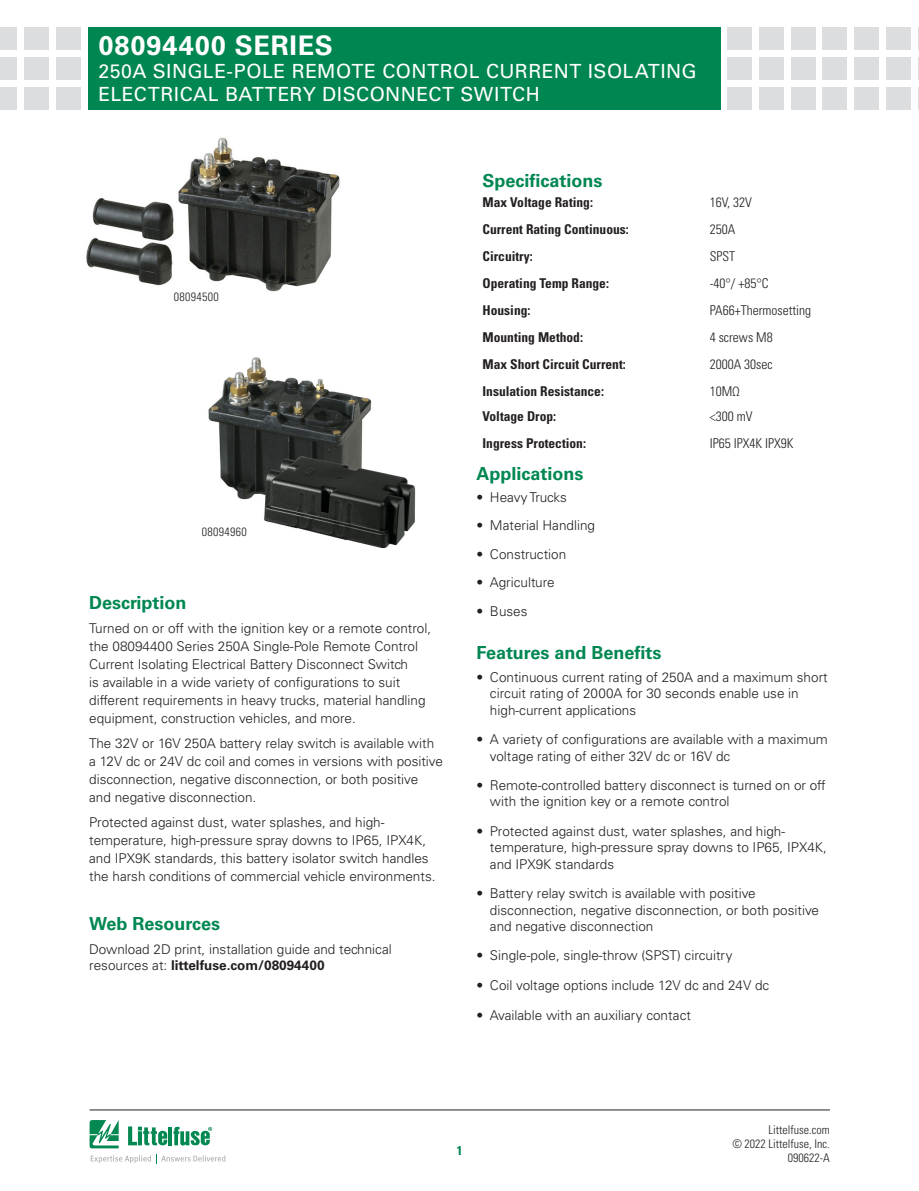
<style>
.page{position:relative;width:919px;height:1191px;background:#fff}
.page>*{position:absolute;margin:0;border:0;box-sizing:border-box;transform-origin:0 0}
.Head_Large{font:700 27px "Univers LT Std";letter-spacing:.035em;color:#fff}
.Head_Large-2{font:19.5px/23.4px "Univers LT Std";letter-spacing:.02em;color:#fff}
.Green_Subheads{font:700 18px "Univers LT Std";color:#008751}
.Body_text{font:700 18px "Univers LT Std";color:#008751}
.Body_text-2{font:300 13.5px/18px "Univers LT Std";color:#231f20}
.段落样式1{font:700 condensed 13.5px "Univers LT Std";color:#231f20}
.段落样式1-2{font:300 condensed 13.5px "Univers LT Std";color:#231f20}
.t1{font:700 condensed 12.75px "Univers LT Std";color:#008751}
.Chart_Body{font:300 condensed 12px/14.2px "Univers LT Std";color:#231f20;text-align:right}
.Chart_Body-2{font:300 condensed 12px "Univers LT Std";letter-spacing:.025em;color:#231f20}
.s1{font-weight:700}
</style>
<div class="page">
<div style="left:56px;top:27px;width:25px;height:23px;background:#dcdddf"></div>
<div style="left:56px;top:57px;width:25px;height:23px;background:#dcdddf"></div>
<div style="left:56px;top:87px;width:25px;height:22px;background:#dcdddf"></div>
<div style="left:24px;top:27px;width:25px;height:23px;background:#dcdddf"></div>
<div style="left:24px;top:57px;width:25px;height:23px;background:#dcdddf"></div>
<div style="left:24px;top:87px;width:25px;height:22px;background:#dcdddf"></div>
<div style="left:0;top:27px;width:17px;height:23px;background:#dcdddf"></div>
<div style="left:0;top:57px;width:17px;height:23px;background:#dcdddf"></div>
<div style="left:0;top:87px;width:17px;height:22px;background:#dcdddf"></div>
<div style="left:727px;top:27px;width:24px;height:23px;background:#dcdddf"></div>
<div style="left:727px;top:57px;width:24px;height:23px;background:#dcdddf"></div>
<div style="left:727px;top:87px;width:24px;height:22px;background:#dcdddf"></div>
<div style="left:758px;top:27px;width:25px;height:23px;background:#dcdddf"></div>
<div style="left:758px;top:57px;width:25px;height:23px;background:#dcdddf"></div>
<div style="left:758px;top:87px;width:25px;height:22px;background:#dcdddf"></div>
<div style="left:790px;top:27px;width:25px;height:23px;background:#dcdddf"></div>
<div style="left:790px;top:57px;width:25px;height:23px;background:#dcdddf"></div>
<div style="left:790px;top:87px;width:25px;height:22px;background:#dcdddf"></div>
<div style="left:854px;top:27px;width:25px;height:23px;background:#dcdddf"></div>
<div style="left:854px;top:57px;width:25px;height:23px;background:#dcdddf"></div>
<div style="left:854px;top:87px;width:25px;height:22px;background:#dcdddf"></div>
<div style="left:822px;top:27px;width:25px;height:23px;background:#dcdddf"></div>
<div style="left:822px;top:57px;width:25px;height:23px;background:#dcdddf"></div>
<div style="left:822px;top:87px;width:25px;height:22px;background:#dcdddf"></div>
<div style="left:886px;top:27px;width:24px;height:23px;background:#dcdddf"></div>
<div style="left:886px;top:57px;width:24px;height:23px;background:#dcdddf"></div>
<div style="left:886px;top:87px;width:24px;height:22px;background:#dcdddf"></div>
<svg style="left:918px;top:27px;width:1px;height:23px"></svg>
<svg style="left:918px;top:57px;width:1px;height:23px"></svg>
<svg style="left:918px;top:87px;width:1px;height:22px"></svg>
<div style="left:88px;top:27px;width:633px;height:82px;background:#008751"></div>
<hr style="left:90px;top:1109px;width:739px;height:1px;background:#231f20">
<svg style="left:90px;top:1120px;width:135px;height:43px"></svg>
<img style="left:208px;top:357px;width:208px;height:191px">
<img style="left:86px;top:137px;width:254px;height:155px">
<p class="Head_Large" style="left:98px;top:29px;width:236px">08094400 SERIES</p>
<p class="Head_Large-2" style="left:98px;top:60px;width:599px">250A SINGLE-POLE REMOTE CONTROL CURRENT ISOLATING<br>ELECTRICAL BATTERY DISCONNECT SWITCH</p>
<p class="Chart_Body-2" style="left:174px;top:289px;width:46px">08094500</p>
<p class="Chart_Body-2" style="left:202px;top:524px;width:46px">08094960</p>
<p class="Green_Subheads" style="left:89px;top:591px;width:99px">Description</p>
<p class="Body_text-2" style="left:89px;top:619px;width:343px">Turned on or off with the ignition key or a remote control, the 08094400 Series 250A Single-Pole Remote Control Current Isolating Electrical Battery Disconnect Switch<br>is available in a wide variety of configurations to suit different requirements in heavy trucks, material handling equipment, construction vehicles, and more.</p>
<p class="Body_text-2" style="left:89px;top:734px;width:355px">The 32V or 16V 250A battery relay switch is available with a 12V dc or 24V dc coil and comes in versions with positive disconnection, negative disconnection, or both positive and negative disconnection.</p>
<p class="Body_text-2" style="left:89px;top:813px;width:348px">Protected against dust, water splashes, and high&shy;temperature, high-pressure spray downs to IP65, IPX4K, and IPX9K standards, this battery isolator switch handles the harsh conditions of commercial vehicle environments.</p>
<p class="Green_Subheads" style="left:89px;top:913px;width:132px">Web Resources</p>
<p class="Body_text-2" style="left:89px;top:940px;width:304px;line-height:16.5px">Download 2D print, installation guide and technical resources at: <span class="s1">littelfuse.com/08094400</span></p>
<p class="Green_Subheads" style="left:482px;top:170px;width:122px">Specifications</p>
<p class="段落样式1" style="left:482px;top:193px;width:112px">Max Voltage Rating:</p>
<p class="段落样式1-2" style="left:709px;top:194px;width:44px">16V, 32V</p>
<p class="段落样式1" style="left:482px;top:220px;width:148px">Current Rating Continuous:</p>
<p class="段落样式1-2" style="left:709px;top:221px;width:27px">250A</p>
<p class="段落样式1" style="left:482px;top:247px;width:52px">Circuitry:</p>
<p class="段落样式1-2" style="left:709px;top:248px;width:27px">SPST</p>
<p class="段落样式1" style="left:482px;top:274px;width:128px">Operating Temp Range:</p>
<p class="段落样式1-2" style="left:709px;top:275px;width:60px">-40°/ +85°C</p>
<p class="段落样式1" style="left:482px;top:301px;width:49px">Housing:</p>
<p class="段落样式1-2" style="left:709px;top:302px;width:103px">PA66+Thermosetting</p>
<p class="段落样式1" style="left:482px;top:328px;width:102px">Mounting Method:</p>
<p class="段落样式1-2" style="left:709px;top:329px;width:64px">4 screws M8</p>
<p class="段落样式1" style="left:482px;top:355px;width:145px">Max Short Circuit Current:</p>
<p class="段落样式1-2" style="left:709px;top:356px;width:64px">2000A 30sec</p>
<p class="段落样式1" style="left:482px;top:382px;width:123px">Insulation Resistance:</p>
<p class="段落样式1-2" style="left:709px;top:383px;width:32px">10MΩ</p>
<p class="段落样式1" style="left:482px;top:407px;width:75px">Voltage Drop:</p>
<p class="段落样式1-2" style="left:709px;top:408px;width:44px">&lt;300 mV</p>
<p class="段落样式1" style="left:482px;top:434px;width:105px">Ingress Protection:</p>
<p class="段落样式1-2" style="left:709px;top:435px;width:85px">IP65 IPX4K IPX9K</p>
<p class="Green_Subheads" style="left:476px;top:463px;width:109px">Applications</p>
<p class="Body_text-2" style="left:476px;top:488px;width:92px">• Heavy Trucks</p>
<p class="Body_text-2" style="left:476px;top:516px;width:120px">• Material Handling</p>
<p class="Body_text-2" style="left:476px;top:545px;width:91px">• Construction</p>
<p class="Body_text-2" style="left:476px;top:573px;width:80px">• Agriculture</p>
<p class="Body_text-2" style="left:476px;top:602px;width:53px">• Buses</p>
<p class="Body_text" style="left:476px;top:642px;width:186px">Features and Benefits</p>
<p class="Body_text-2" style="left:490px;top:669px;width:339px;line-height:16.2px;text-indent:-14px">• Continuous current rating of 250A and a maximum short circuit rating of 2000A for 30 seconds enable use in high-current applications</p>
<p class="Body_text-2" style="left:490px;top:731px;width:339px;line-height:16.2px;text-indent:-14px">• A variety of configurations are available with a maximum voltage rating of either 32V dc or 16V dc</p>
<p class="Body_text-2" style="left:490px;top:777px;width:337px;line-height:16.2px;text-indent:-14px">• Remote-controlled battery disconnect is turned on or off with the ignition key or a remote control</p>
<p class="Body_text-2" style="left:490px;top:823px;width:338px;line-height:16.2px;text-indent:-14px">• Protected against dust, water splashes, and high&shy;temperature, high-pressure spray downs to IP65, IPX4K, and IPX9K standards</p>
<p class="Body_text-2" style="left:490px;top:885px;width:330px;line-height:16.2px;text-indent:-14px">• Battery relay switch is available with positive disconnection, negative disconnection, or both positive and negative disconnection</p>
<p class="Body_text-2" style="left:476px;top:946px;width:257px">• Single-pole, single-throw (SPST) circuitry</p>
<p class="Body_text-2" style="left:476px;top:976px;width:294px">• Coil voltage options include 12V dc and 24V dc</p>
<p class="Body_text-2" style="left:476px;top:1006px;width:216px">• Available with an auxiliary contact</p>
<p class="t1" style="left:456px;top:1142px;width:7px">1</p>
<p class="Chart_Body" style="left:732px;top:1122px;width:99px">Littelfuse.com<br>© 2022 Littelfuse, Inc.<br>090622-A</p>
</div>
